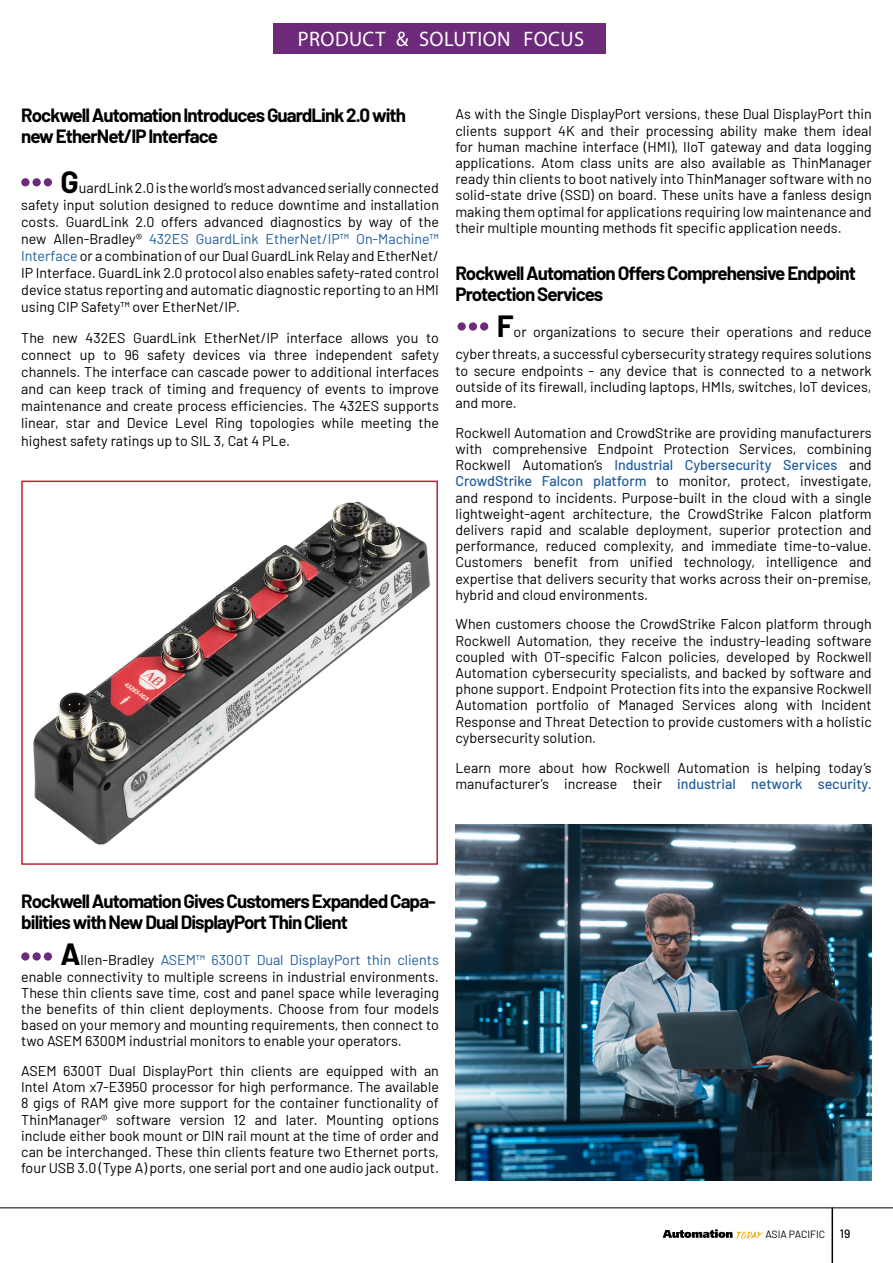
<style>
.page{position:relative;width:893px;height:1263px;background:#fff}
.page>*{position:absolute;margin:0;border:0;box-sizing:border-box;transform-origin:0 0}
.t1{font:21px "Myriad Pro";letter-spacing:.02em;color:#fff}
.t2{font:700 18.75px/21px "Barlow";letter-spacing:-.05em;color:#000}
.t3{font:14.25px/16.2px "Barlow";color:#000;text-align:justify}
.t4{font:10.5px "Barlow";color:#000}
.s1{font-weight:700;font-size:30px}
.s2{color:#215e9e}
.s3{font-weight:500;color:#215e9e}
.s4{font-weight:500;font-size:12px}
</style>
<div class="page">
<hr style="left:0;top:1207px;width:893px;height:1px;background:#000">
<svg style="left:663px;top:1229px;width:100px;height:10px"></svg>
<hr style="left:831px;top:1207px;width:2px;height:56px;background:#000">
<img style="left:33px;top:501px;width:397px;height:344px">
<div style="left:21px;top:481px;width:417px;height:384px;border:2px solid #bb2332"></div>
<img style="left:455px;top:824px;width:417px;height:357px">
<div style="left:273px;top:23px;width:333px;height:31px;background:#6d2a7b"></div>
<div style="left:21px;top:178px;width:9px;height:8px;background:#6d2a7b;border-radius:50%"></div>
<div style="left:33px;top:178px;width:8px;height:8px;background:#6d2a7b;border-radius:50%"></div>
<div style="left:44px;top:178px;width:8px;height:8px;background:#6d2a7b;border-radius:50%"></div>
<div style="left:458px;top:322px;width:8px;height:9px;background:#6d2a7b;border-radius:50%"></div>
<div style="left:469px;top:322px;width:8px;height:9px;background:#6d2a7b;border-radius:50%"></div>
<div style="left:480px;top:322px;width:8px;height:9px;background:#6d2a7b;border-radius:50%"></div>
<div style="left:21px;top:952px;width:9px;height:8px;background:#6d2a7b;border-radius:50%"></div>
<div style="left:33px;top:952px;width:8px;height:8px;background:#6d2a7b;border-radius:50%"></div>
<div style="left:44px;top:952px;width:8px;height:8px;background:#6d2a7b;border-radius:50%"></div>
<h1 class="t1" style="left:298px;top:26px;width:288px">PRODUCT &amp; SOLUTION FOCUS</h1>
<h2 class="t2" style="left:21px;top:103px;width:386px">Rockwell Automation Introduces GuardLink 2.0 with new EtherNet/IP Interface</h2>
<p class="t3" style="left:21px;top:178px;width:419px;line-height:17.1px;text-indent:39px"><span class="s1">G</span>uardLink 2.0 is the world’s most advanced serially connected safety input solution designed to reduce downtime and installation costs. GuardLink 2.0 offers advanced diagnostics by way of the new Allen-Bradley® <span class="s2">432ES GuardLink EtherNet/IP™ On-Machine™ Interface</span> or a combination of our Dual GuardLink Relay and EtherNet/ IP Interface. GuardLink 2.0 protocol also enables safety-rated control device status reporting and automatic diagnostic reporting to an HMI using CIP Safety™ over EtherNet/IP.</p>
<p class="t3" style="left:21px;top:328px;width:419px;line-height:17.1px">The new 432ES GuardLink EtherNet/IP interface allows you to connect up to 96 safety devices via three independent safety channels. The interface can cascade power to additional interfaces and can keep track of timing and frequency of events to improve maintenance and create process efficiencies. The 432ES supports linear, star and Device Level Ring topologies while meeting the highest safety ratings up to SIL 3, Cat 4 PLe.</p>
<p class="t3" style="left:455px;top:105px;width:418px">As with the Single DisplayPort versions, these Dual DisplayPort thin clients support 4K and their processing ability make them ideal for human machine interface (HMI), IIoT gateway and data logging applications. Atom class units are also available as ThinManager ready thin clients to boot natively into ThinManager software with no solid-state drive (SSD) on board. These units have a fanless design making them optimal for applications requiring low maintenance and their multiple mounting methods fit specific application needs.</p>
<h2 class="t2" style="left:455px;top:261px;width:402px">Rockwell Automation Offers Comprehensive Endpoint<br>Protection Services</h2>
<p class="t3" style="left:455px;top:319px;width:418px;line-height:22.5px;text-align:right"><span class="s1">F</span>or organizations to secure their operations and reduce<br>cyber threats, a successful cybersecurity strategy requires solutions</p>
<p class="t3" style="left:455px;top:361px;width:418px">to secure endpoints - any device that is connected to a network outside of its firewall, including laptops, HMIs, switches, IoT devices, and more.</p>
<p class="t3" style="left:455px;top:423px;width:418px">Rockwell Automation and CrowdStrike are providing manufacturers with comprehensive Endpoint Protection Services, combining Rockwell Automation’s <span class="s3">Industrial Cybersecurity Services</span> and <span class="s3">CrowdStrike Falcon platform</span> to monitor, protect, investigate, and respond to incidents. Purpose-built in the cloud with a single lightweight-agent architecture, the CrowdStrike Falcon platform delivers rapid and scalable deployment, superior protection and performance, reduced complexity, and immediate time-to-value.<br>Customers benefit from unified technology, intelligence and expertise that delivers security that works across their on-premise, hybrid and cloud environments.</p>
<p class="t3" style="left:455px;top:615px;width:418px">When customers choose the CrowdStrike Falcon platform through Rockwell Automation, they receive the industry-leading software coupled with OT-specific Falcon policies, developed by Rockwell Automation cybersecurity specialists, and backed by software and phone support. Endpoint Protection fits into the expansive Rockwell Automation portfolio of Managed Services along with Incident Response and Threat Detection to provide customers with a holistic cybersecurity solution.</p>
<p class="t3" style="left:455px;top:758px;width:418px">Learn more about how Rockwell Automation is helping today’s manufacturer’s increase their <span class="s3">industrial network security.</span></p>
<h2 class="t2" style="left:21px;top:890px;width:416px">Rockwell Automation Gives Customers Expanded Capa&shy;bilities with New Dual DisplayPort Thin Client</h2>
<p class="t3" style="left:21px;top:951px;width:419px;text-indent:39px"><span class="s1">A</span>llen-Bradley <span class="s2">ASEM™ 6300T Dual DisplayPort thin clients </span>enable connectivity to multiple screens in industrial environments.<br>These thin clients save time, cost and panel space while leveraging the benefits of thin client deployments. Choose from four models based on your memory and mounting requirements, then connect to two ASEM 6300M industrial monitors to enable your operators.</p>
<p class="t3" style="left:21px;top:1062px;width:419px">ASEM 6300T Dual DisplayPort thin clients are equipped with an Intel Atom x7-E3950 processor for high performance. The available 8 gigs of RAM give more support for the container functionality of ThinManager® software version 12 and later. Mounting options include either book mount or DIN rail mount at the time of order and can be interchanged. These thin clients feature two Ethernet ports, four USB 3.0 (Type A) ports, one serial port and one audio jack output.</p>
<p class="t4" style="left:765px;top:1227px;width:86px">ASIA PACIFIC <span class="s4">19</span></p>
</div>
